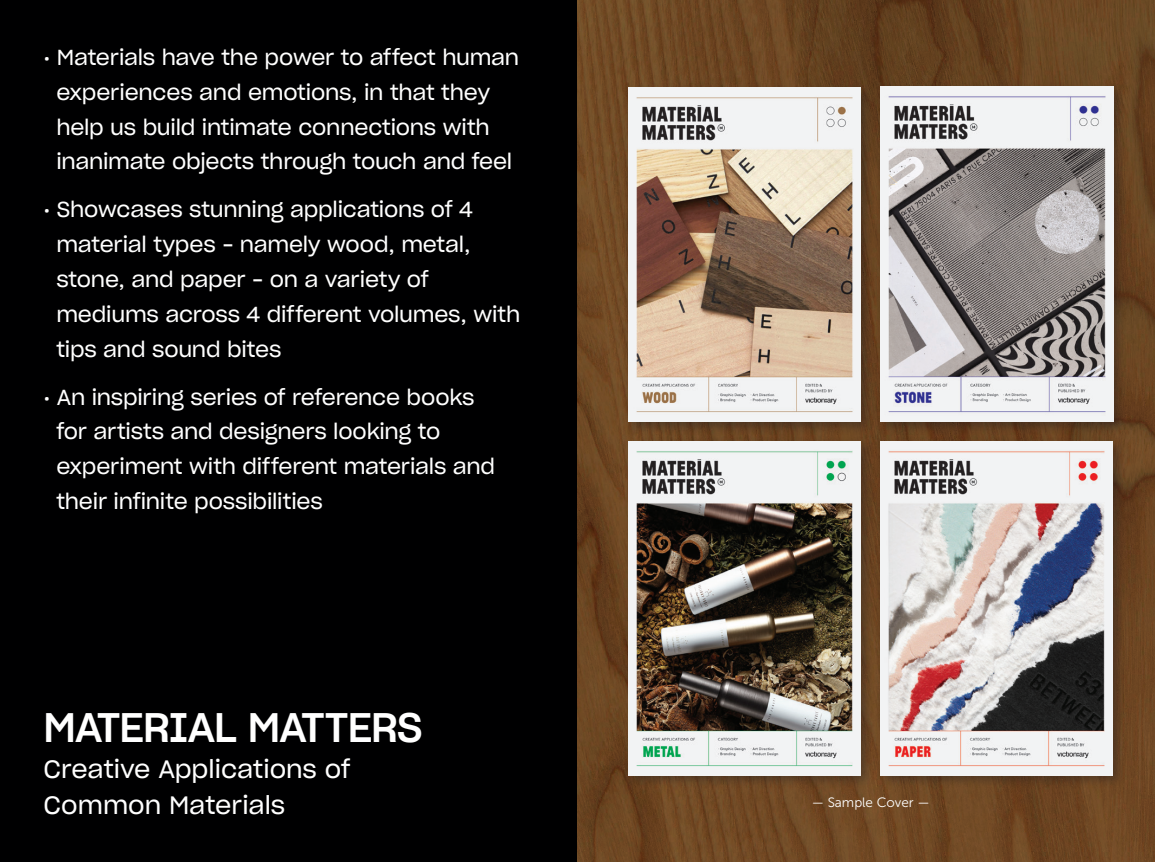
<style>
.page{position:relative;width:1155px;height:862px;background:#fff}
.page>*{position:absolute;margin:0;border:0;box-sizing:border-box;transform-origin:0 0}
.Book_Title{font:40.5px "Sharp Grotesk Medium 20";letter-spacing:-.025em;color:#fff}
.Book_subtitle_Illust{font:24.75px/36px "Sharp Grotesk Book 20";color:#fff}
.Key_features{font:21.38px/34.9px "Sharp Grotesk Book 20";letter-spacing:-.01em;color:#fff}
.Backlist_Spec{font:13.5px "Museo Sans 300";color:#fff}
</style>
<div class="page">
<div style="left:0;top:0;width:1154px;height:861px;background:#000001"></div>
<img style="left:577px;top:0;width:577px;height:861px">
<div style="left:875px;top:436px;width:251px;height:352px;background:#231f20;opacity:.42"></div>
<img style="left:880px;top:441px;width:232px;height:333px">
<div style="left:623px;top:436px;width:251px;height:352px;background:#231f20;opacity:.42"></div>
<img style="left:628px;top:441px;width:232px;height:333px">
<div style="left:875px;top:82px;width:251px;height:353px;background:#231f20;opacity:.42"></div>
<img style="left:880px;top:87px;width:232px;height:334px">
<div style="left:623px;top:82px;width:250px;height:353px;background:#231f20;opacity:.42"></div>
<img style="left:628px;top:87px;width:232px;height:334px">
<p class="Key_features" style="left:56px;top:38px;width:464px;text-indent:-13px">• Materials have the power to affect human experiences and emotions, in that they help us build intimate connections with inanimate objects through touch and feel</p>
<p class="Key_features" style="left:56px;top:191px;width:465px;text-indent:-13px">• Showcases stunning applications of 4 material types – namely wood, metal, stone, and paper – on a variety of mediums across 4 different volumes, with tips and sound bites</p>
<p class="Key_features" style="left:56px;top:378px;width:440px;text-indent:-13px">• An inspiring series of reference books for artists and designers looking to experiment with different materials and their infinite possibilities</p>
<p class="Book_Title" style="left:44px;top:693px;width:380px">MATERIAL MATTERS</p>
<p class="Book_subtitle_Illust" style="left:44px;top:749px;width:308px">Creative Applications of<br>Common Materials</p>
<p class="Backlist_Spec" style="left:811px;top:795px;width:119px">— Sample Cover —</p>
</div>
